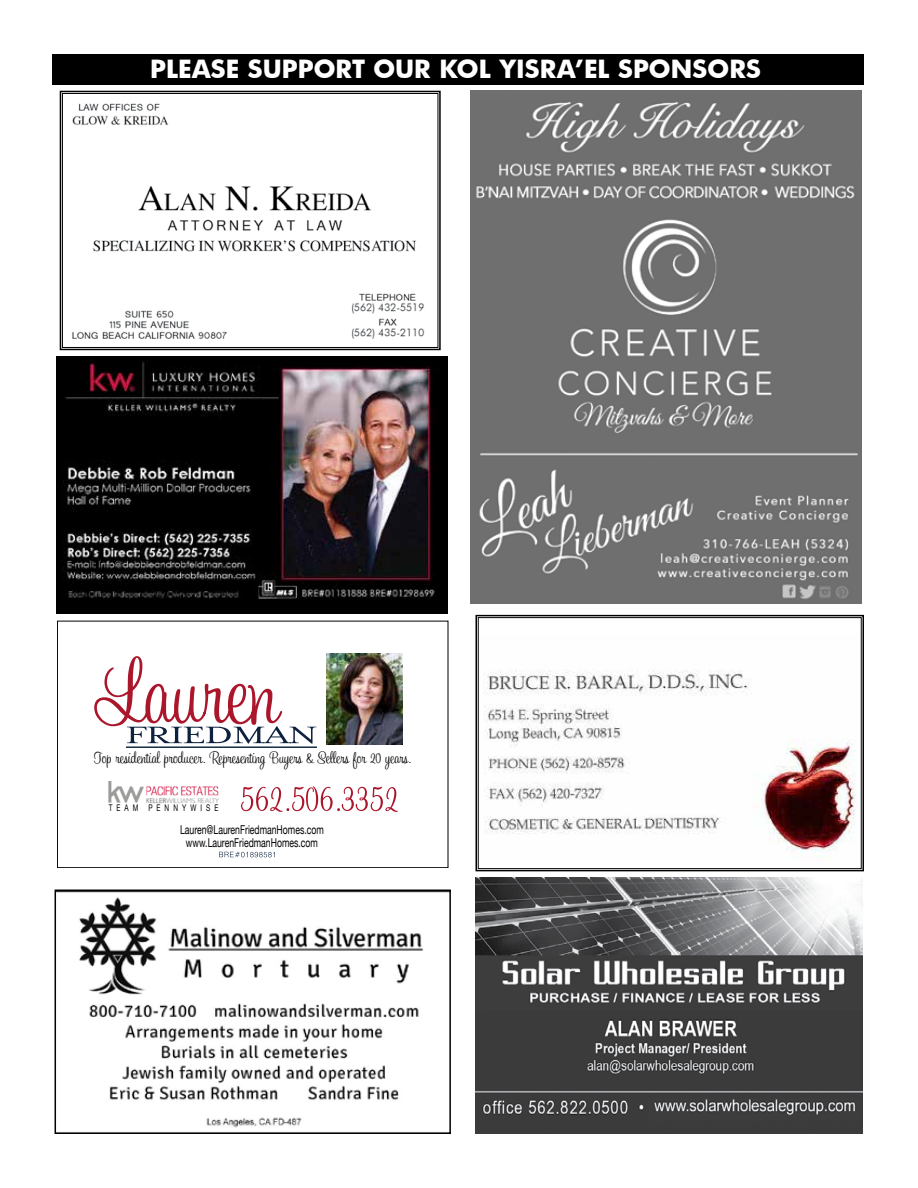
<style>
.page{position:relative;width:918px;height:1188px;background:#fff}
.page>*{position:absolute;margin:0;border:0;box-sizing:border-box;transform-origin:0 0}
.t1{font:700 24.45px "Futura";color:#fff}
.t2{font:13.65px "Sweetheart Script limited";color:#000}
.t3{font:12.15px/12.1px "Helvetica Neue";color:#000;text-align:center;scale:.71 1}
.t4{font:9.15px "Helvetica Neue";letter-spacing:.62em;color:#000;scale:.71 1}
</style>
<div class="page">
<div style="left:53px;top:54px;width:811px;height:31px;background:#000"></div>
<svg style="left:59px;top:90px;width:382px;height:261px"></svg>
<div style="left:62px;top:93px;width:376px;height:255px;border:1px solid #000"></div>
<div style="left:56px;top:356px;width:392px;height:257px;background:#000"></div>
<img style="left:62px;top:361px;width:373px;height:238px">
<img style="left:79px;top:897px;width:344px;height:231px">
<div style="left:55px;top:890px;width:396px;height:244px;border:2px solid #000"></div>
<div style="left:57px;top:621px;width:391px;height:247px;border:1px solid #000"></div>
<svg style="left:94px;top:656px;width:222px;height:88px"></svg>
<hr style="left:126px;top:746px;width:191px;height:2px;background:#0c233f">
<img style="left:327px;top:653px;width:76px;height:91px">
<svg style="left:241px;top:786px;width:157px;height:26px"></svg>
<svg style="left:219px;top:852px;width:56px;height:5px"></svg>
<img style="left:108px;top:781px;width:111px;height:23px">
<svg style="left:475px;top:614px;width:389px;height:258px"></svg>
<div style="left:478px;top:617px;width:384px;height:252px;border:1px solid #000"></div>
<img style="left:476px;top:877px;width:386px;height:257px">
<img style="left:470px;top:91px;width:392px;height:513px">
<h1 class="t1" style="left:150px;top:52px;width:612px">PLEASE SUPPORT OUR KOL YISRA’EL SPONSORS</h1>
<p class="t2" style="left:94px;top:751px;width:319px">Top residential producer. Representing Buyers &amp; Sellers for 20 years.</p>
<p class="t4" style="left:109px;top:802px;width:156px">TEAM PENNYWISE</p>
<p class="t3" style="left:180px;top:825px;width:204px">Lauren@LaurenFriedmanHomes.com www.LaurenFriedmanHomes.com</p>
</div>
